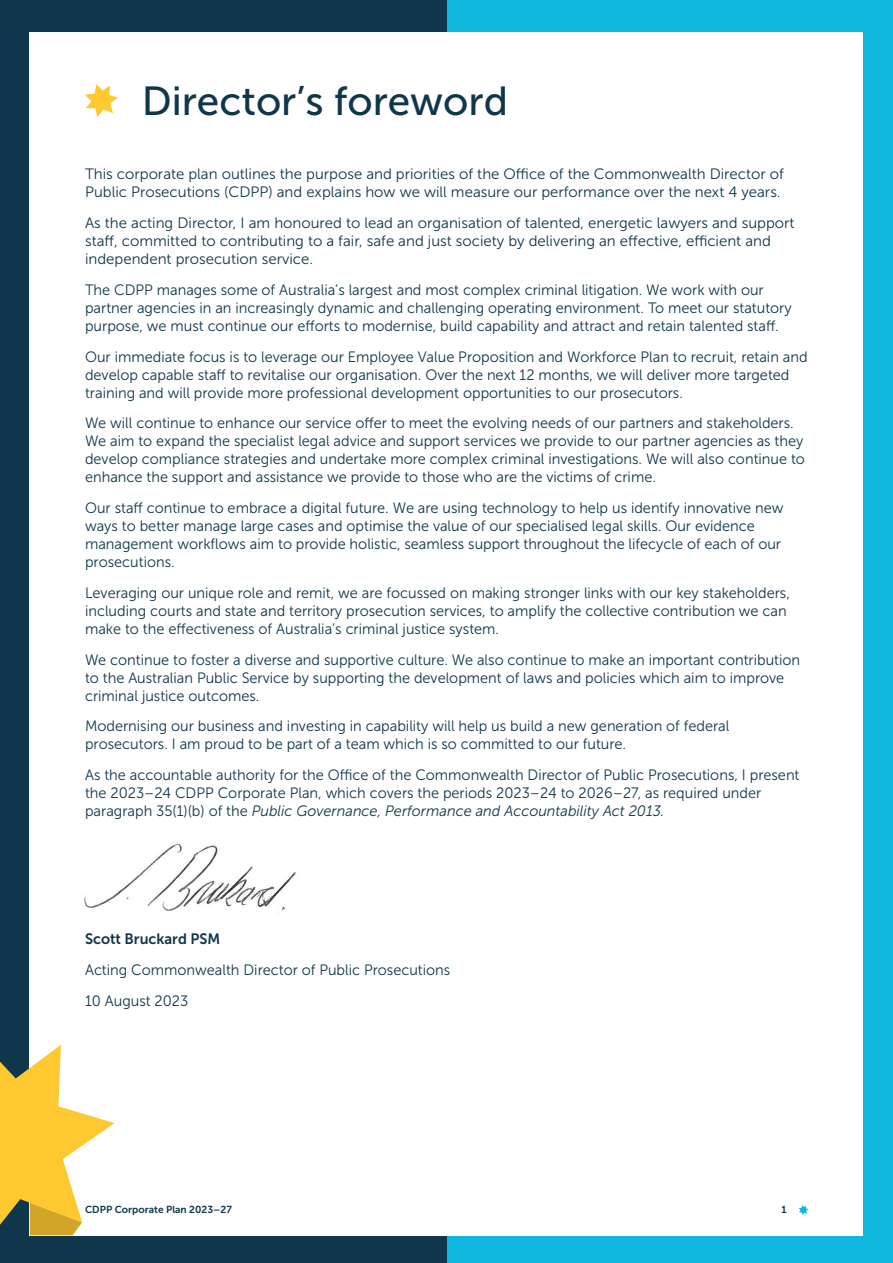
<style>
.page{position:relative;width:893px;height:1263px;background:#fff}
.page>*{position:absolute;margin:0;border:0;box-sizing:border-box;transform-origin:0 0}
.Heading_1{font:40.5px "Museo Sans 500";color:#0f364a}
.Body{font:15px/18px "Museo Sans 300";color:#0f364a}
.Body-2{font:15px "Museo Sans 700";color:#0f364a}
.t1{font:10.2px "Museo Sans 700";color:#0f364a}
.s1{font-style:italic}
</style>
<div class="page">
<div style="left:446px;top:0;width:447px;height:1263px;background:#0fb6de"></div>
<div style="left:0;top:0;width:446px;height:1263px;background:#0f364a"></div>
<div style="left:30px;top:32px;width:833px;height:1203px;background:#fff"></div>
<svg style="left:0;top:1035px;width:115px;height:201px"></svg>
<svg style="left:799px;top:1205px;width:10px;height:10px"></svg>
<svg style="left:85px;top:84px;width:33px;height:33px"></svg>
<img style="left:84px;top:843px;width:212px;height:68px">
<p class="Heading_1" style="left:142px;top:79px;width:368px">Director’s foreword</p>
<p class="Body" style="left:85px;top:165px;width:700px">This corporate plan outlines the purpose and priorities of the Office of the Commonwealth Director of<br>Public Prosecutions (CDPP) and explains how we will measure our performance over the next 4 years.</p>
<p class="Body" style="left:85px;top:214px;width:711px">As the acting Director, I am honoured to lead an organisation of talented, energetic lawyers and support staff, committed to contributing to a fair, safe and just society by delivering an effective, efficient and independent prosecution service.</p>
<p class="Body" style="left:85px;top:281px;width:708px">The CDPP manages some of Australia’s largest and most complex criminal litigation. We work with our partner agencies in an increasingly dynamic and challenging operating environment. To meet our statutory purpose, we must continue our efforts to modernise, build capability and attract and retain talented staff.</p>
<p class="Body" style="left:85px;top:347px;width:724px">Our immediate focus is to leverage our Employee Value Proposition and Workforce Plan to recruit, retain and develop capable staff to revitalise our organisation. Over the next 12 months, we will deliver more targeted training and will provide more professional development opportunities to our prosecutors.</p>
<p class="Body" style="left:85px;top:414px;width:721px">We will continue to enhance our service offer to meet the evolving needs of our partners and stakeholders.<br>We aim to expand the specialist legal advice and support services we provide to our partner agencies as they develop compliance strategies and undertake more complex criminal investigations. We will also continue to enhance the support and assistance we provide to those who are the victims of crime.</p>
<p class="Body" style="left:85px;top:499px;width:700px">Our staff continue to embrace a digital future. We are using technology to help us identify innovative new ways to better manage large cases and optimise the value of our specialised legal skills. Our evidence management workflows aim to provide holistic, seamless support throughout the lifecycle of each of our prosecutions.</p>
<p class="Body" style="left:85px;top:584px;width:706px">Leveraging our unique role and remit, we are focussed on making stronger links with our key stakeholders, including courts and state and territory prosecution services, to amplify the collective contribution we can make to the effectiveness of Australia’s criminal justice system.</p>
<p class="Body" style="left:85px;top:650px;width:717px">We continue to foster a diverse and supportive culture. We also continue to make an important contribution to the Australian Public Service by supporting the development of laws and policies which aim to improve criminal justice outcomes.</p>
<p class="Body" style="left:85px;top:717px;width:646px">Modernising our business and investing in capability will help us build a new generation of federal prosecutors. I am proud to be part of a team which is so committed to our future.</p>
<p class="Body" style="left:85px;top:766px;width:716px">As the accountable authority for the Office of the Commonwealth Director of Public Prosecutions, I present the 2023–24 CDPP Corporate Plan, which covers the periods 2023–24 to 2026–27, as required under paragraph 35(1)(b) of the <span class="s1">Public Governance, Performance and Accountability Act 2013.</span></p>
<p class="Body-2" style="left:85px;top:931px;width:137px">Scott Bruckard PSM</p>
<p class="Body" style="left:85px;top:961px;width:367px">Acting Commonwealth Director of Public Prosecutions</p>
<p class="Body" style="left:85px;top:992px;width:105px">10 August 2023</p>
<p class="t1" style="left:85px;top:1204px;width:148px">CDPP Corporate Plan 2023–27</p>
<p class="t1" style="left:782px;top:1204px;width:7px">1</p>
</div>
